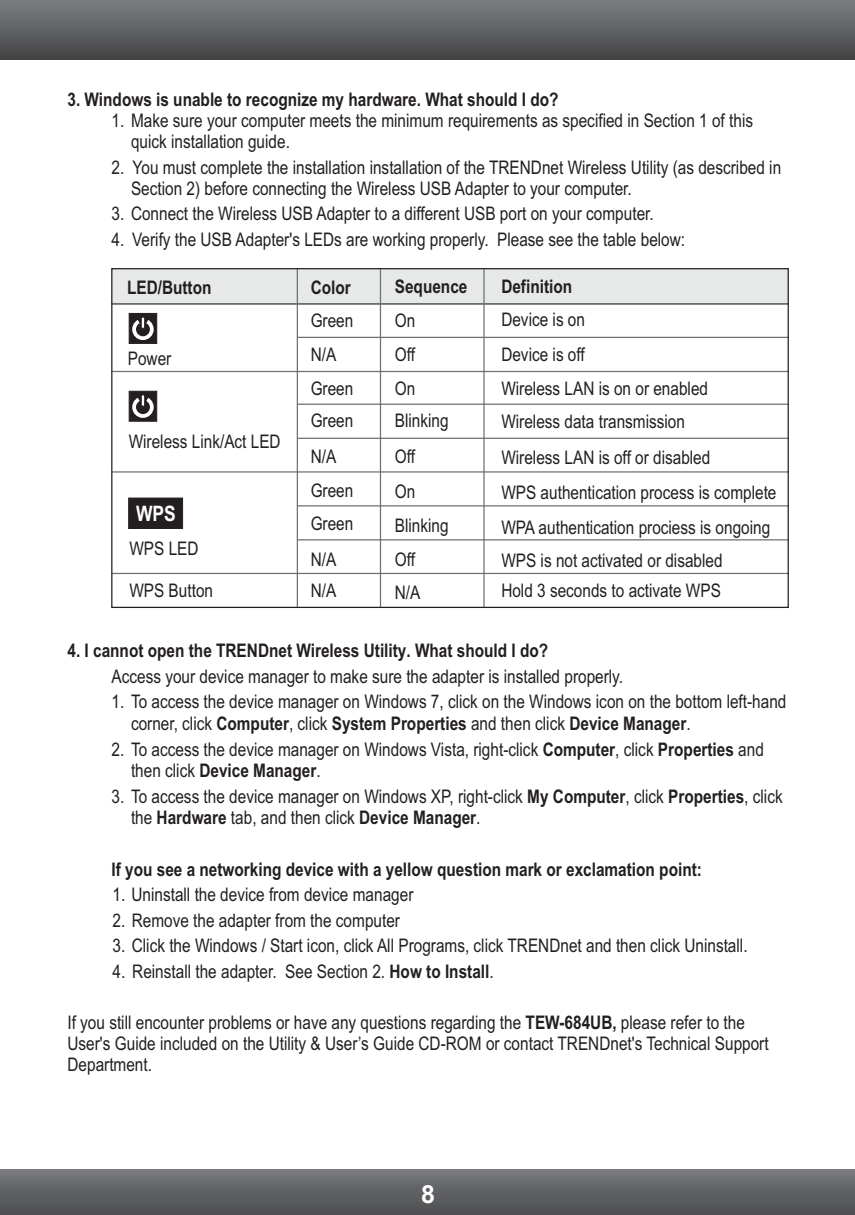
<style>
.page{position:relative;width:855px;height:1215px;background:#fff}
.page>*{position:absolute;margin:0;border:0;box-sizing:border-box;transform-origin:0 0}
.t1{font:700 25px "Arial";color:#fff}
.t2{font:700 21.25px "Arial Narrow";color:#fff}
.t3{font:18.75px/21.2px "Arial Narrow";color:#231f20}
.t4{font:700 18.75px "Arial Narrow";color:#231f20}
.s1{font-weight:700}
</style>
<div class="page">
<div style="left:0;top:0;width:855px;height:59px;background:linear-gradient(to bottom,#7d7f81,#434345)"></div>
<div style="left:0;top:1170px;width:855px;height:45px;background:linear-gradient(to bottom,#77787b,#4c4c4e)"></div>
<svg style="left:113px;top:270px;width:674px;height:336px"></svg>
<p class="t4" style="left:68px;top:92px;width:493px">3. Windows is unable to recognize my hardware. What should I do?</p>
<p class="t3" style="left:131px;top:112px;width:624px;text-indent:-19px">1. Make sure your computer meets the minimum requirements as specified in Section 1 of this quick installation guide.</p>
<p class="t3" style="left:131px;top:158px;width:652px;text-indent:-19px">2. You must complete the installation installation of the TRENDnet Wireless Utility (as described in<br>Section 2) before connecting the Wireless USB Adapter to your computer.</p>
<p class="t3" style="left:112px;top:205px;width:544px">3. Connect the Wireless USB Adapter to a different USB port on your computer.</p>
<p class="t3" style="left:112px;top:230px;width:575px">4. Verify the USB Adapter's LEDs are working properly. Please see the table below:</p>
<p class="t4" style="left:127px;top:280px;width:86px">LED/Button</p>
<p class="t4" style="left:311px;top:280px;width:42px">Color</p>
<p class="t4" style="left:395px;top:280px;width:74px">Sequence</p>
<p class="t4" style="left:501px;top:280px;width:72px">Definition</p>
<p class="t3" style="left:128px;top:350px;width:45px">Power</p>
<p class="t3" style="left:129px;top:433px;width:154px">Wireless Link/Act LED</p>
<p class="t2" style="left:136px;top:505px;width:41px">WPS</p>
<p class="t3" style="left:129px;top:539px;width:71px">WPS LED</p>
<p class="t3" style="left:129px;top:582px;width:85px">WPS Button</p>
<p class="t3" style="left:311px;top:311px;width:44px">Green</p>
<p class="t3" style="left:311px;top:345px;width:27px">N/A</p>
<p class="t3" style="left:311px;top:380px;width:44px">Green</p>
<p class="t3" style="left:311px;top:412px;width:44px">Green</p>
<p class="t3" style="left:311px;top:448px;width:27px">N/A</p>
<p class="t3" style="left:311px;top:476px;width:44px;line-height:32.8px">Green<br>Green</p>
<p class="t3" style="left:311px;top:550px;width:27px">N/A</p>
<p class="t3" style="left:311px;top:581px;width:27px">N/A</p>
<p class="t3" style="left:395px;top:311px;width:22px">On</p>
<p class="t3" style="left:395px;top:345px;width:22px">Off</p>
<p class="t3" style="left:395px;top:380px;width:22px">On</p>
<p class="t3" style="left:395px;top:412px;width:55px">Blinking</p>
<p class="t3" style="left:395px;top:448px;width:22px">Off</p>
<p class="t3" style="left:395px;top:482px;width:22px">On</p>
<p class="t3" style="left:395px;top:516px;width:55px">Blinking</p>
<p class="t3" style="left:395px;top:550px;width:22px">Off</p>
<p class="t3" style="left:395px;top:583px;width:27px">N/A</p>
<p class="t3" style="left:501px;top:311px;width:85px">Device is on</p>
<p class="t3" style="left:501px;top:345px;width:85px">Device is off</p>
<p class="t3" style="left:501px;top:373px;width:208px;line-height:33.8px">Wireless LAN is on or enabled<br>Wireless data transmission</p>
<p class="t3" style="left:501px;top:442px;width:277px;line-height:34.8px">Wireless LAN is off or disabled<br>WPS authentication process is complete<br>WPA authentication prociess is ongoing</p>
<p class="t3" style="left:501px;top:546px;width:223px;line-height:31px">WPS is not activated or disabled<br>Hold 3 seconds to activate WPS</p>
<p class="t4" style="left:67px;top:644px;width:482px">4. I cannot open the TRENDnet Wireless Utility. What should I do?</p>
<p class="t3" style="left:112px;top:667px;width:513px">Access your device manager to make sure the adapter is installed properly.</p>
<p class="t3" style="left:131px;top:693px;width:657px;text-indent:-19px">1. To access the device manager on Windows 7, click on the Windows icon on the bottom left-hand corner, click <span class="s1">Computer</span>, click <span class="s1">System Properties</span> and then click <span class="s1">Device Manager</span>.</p>
<p class="t3" style="left:131px;top:740px;width:634px;text-indent:-19px">2. To access the device manager on Windows Vista, right-click <span class="s1">Computer</span>, click <span class="s1">Properties</span> and then click <span class="s1">Device Manager</span>.</p>
<p class="t3" style="left:131px;top:787px;width:653px;text-indent:-19px">3. To access the device manager on Windows XP, right-click <span class="s1">My Computer</span>, click <span class="s1">Properties</span>, click the <span class="s1">Hardware</span> tab, and then click <span class="s1">Device Manager</span>.</p>
<p class="t4" style="left:112px;top:862px;width:592px">If you see a networking device with a yellow question mark or exclamation point:</p>
<p class="t3" style="left:112px;top:886px;width:302px">1. Uninstall the device from device manager</p>
<p class="t3" style="left:112px;top:911px;width:289px">2. Remove the adapter from the computer</p>
<p class="t3" style="left:112px;top:937px;width:637px">3. Click the Windows / Start icon, click All Programs, click TRENDnet and then click Uninstall.</p>
<p class="t3" style="left:112px;top:962px;width:383px">4. Reinstall the adapter. See Section 2. <span class="s1">How to Install</span>.</p>
<p class="t3" style="left:67px;top:1013px;width:703px">If you still encounter problems or have any questions regarding the <span class="s1">TEW-684UB,</span> please refer to the<br>User's Guide included on the Utility &amp; User’s Guide CD-ROM or contact TRENDnet's Technical Support<br>Department.</p>
<h1 class="t1" style="left:421px;top:1185px;width:15px">8</h1>
</div>
